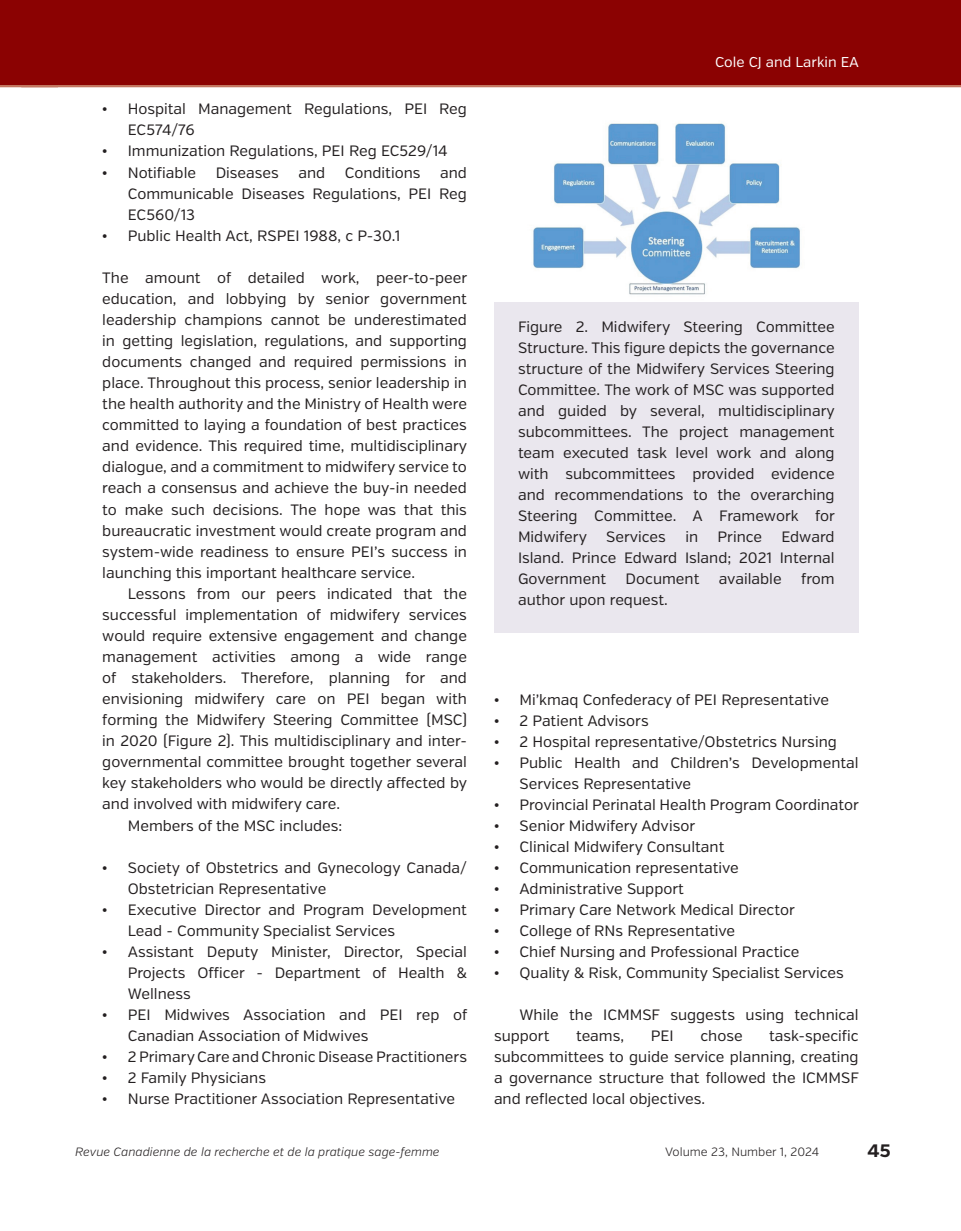
<style>
.page{position:relative;width:961px;height:1231px;background:#fff}
.page>*{position:absolute;margin:0;border:0;box-sizing:border-box;transform-origin:0 0}
.t1{font:700 18px "Verb";color:#231f20}
.t2{font:15px/21px "Verb";color:#231f20}
.t3{font:14.25px "Verb";color:#fff}
.t4{font:italic 300 12px "Verb";color:#231f20}
.t5{font:300 12px "Verb";color:#231f20}
.s1{font-family:"Times New Roman"}
</style>
<div class="page">
<hr style="left:21px;top:84px;width:940px;height:3px;background:#c27660">
<div style="left:21px;top:0;width:940px;height:84px;background:#8b0202"></div>
<hr style="left:0;top:84px;width:58px;height:3px;background:#c27660">
<div style="left:0;top:0;width:58px;height:84px;background:#8b0202"></div>
<img style="left:533px;top:123px;width:267px;height:172px">
<div style="left:494px;top:302px;width:364px;height:330px;background:#eae7ee"></div>
<p class="t2" style="left:128px;top:99px;width:341px;text-indent:-26px"><span class="s1">•</span> Hospital Management Regulations, PEI Reg<br>EC574/76</p>
<p class="t2" style="left:102px;top:141px;width:347px"><span class="s1">•</span> Immunization Regulations, PEI Reg EC529/14</p>
<p class="t2" style="left:102px;top:162px;width:95px"><span class="s1">•</span> Notifiable</p>
<p class="t2" style="left:216px;top:162px;width:65px">Diseases</p>
<p class="t2" style="left:298px;top:162px;width:28px">and</p>
<p class="t2" style="left:345px;top:162px;width:77px">Conditions</p>
<p class="t2" style="left:128px;top:162px;width:341px;text-align:justify;text-indent:312px">and Communicable Diseases Regulations, PEI Reg EC560/13</p>
<p class="t2" style="left:102px;top:225px;width:299px"><span class="s1">•</span> Public Health Act, RSPEI 1988, c P-30.1</p>
<p class="t2" style="left:102px;top:267px;width:366px;text-align:justify">The amount of detailed work, peer-to-peer education, and lobbying by senior government leadership champions cannot be underestimated in getting legislation, regulations, and supporting documents changed and required permissions in place. Throughout this process, senior leadership in the health authority and the Ministry of Health were committed to laying a foundation of best practices and evidence. This required time, multidisciplinary dialogue, and a commitment to midwifery service to reach a consensus and achieve the buy-in needed to make such decisions. The hope was that this bureaucratic investment would create program and system-wide readiness to ensure PEI’s success in launching this important healthcare service.</p>
<p class="t2" style="left:128px;top:583px;width:340px">Lessons from our peers indicated that the</p>
<p class="t2" style="left:102px;top:604px;width:366px">successful implementation of midwifery services</p>
<p class="t2" style="left:102px;top:625px;width:366px">would require extensive engagement and change</p>
<p class="t2" style="left:102px;top:646px;width:366px">management activities among a wide range</p>
<p class="t2" style="left:102px;top:667px;width:366px">of stakeholders. Therefore, planning for and</p>
<p class="t2" style="left:102px;top:688px;width:366px">envisioning midwifery care on PEI began with</p>
<p class="t2" style="left:102px;top:709px;width:366px">forming the Midwifery Steering Committee (MSC)</p>
<p class="t2" style="left:102px;top:730px;width:366px">in 2020 (Figure 2). This multidisciplinary and inter-</p>
<p class="t2" style="left:102px;top:752px;width:366px">governmental committee brought together several</p>
<p class="t2" style="left:102px;top:773px;width:366px">key stakeholders who would be directly affected by</p>
<p class="t2" style="left:102px;top:794px;width:239px">and involved with midwifery care.</p>
<p class="t2" style="left:128px;top:815px;width:216px">Members of the MSC includes:</p>
<p class="t2" style="left:128px;top:857px;width:340px;text-indent:-26px"><span class="s1">•</span> Society of Obstetrics and Gynecology Canada/<br>Obstetrician Representative</p>
<p class="t2" style="left:128px;top:899px;width:341px;text-indent:-26px"><span class="s1">•</span> Executive Director and Program Development<br>Lead - Community Specialist Services</p>
<p class="t2" style="left:128px;top:941px;width:341px;text-align:justify;text-indent:-26px"><span class="s1">•</span> Assistant Deputy Minister, Director, Special Projects Officer - Department of Health &amp; Wellness</p>
<p class="t2" style="left:128px;top:1004px;width:341px;text-indent:-26px"><span class="s1">•</span> PEI Midwives Association and PEI rep of<br>Canadian Association of Midwives</p>
<p class="t2" style="left:102px;top:1046px;width:366px"><span class="s1">•</span> 2 Primary Care and Chronic Disease Practitioners</p>
<p class="t2" style="left:102px;top:1067px;width:165px"><span class="s1">•</span> 2 Family Physicians</p>
<p class="t2" style="left:102px;top:1088px;width:354px"><span class="s1">•</span> Nurse Practitioner Association Representative</p>
<p class="t3" style="left:715px;top:54px;width:145px">Cole CJ and Larkin EA</p>
<p class="t2" style="left:518px;top:317px;width:318px;text-align:justify">Figure 2. Midwifery Steering Committee Structure. This figure depicts the governance structure of the Midwifery Services Steering Committee. The work of MSC was supported and guided by several, multidisciplinary subcommittees. The project management team executed task level work and along with subcommittees provided evidence and recommendations to the overarching Steering Committee. A Framework for Midwifery</p>
<p class="t2" style="left:518px;top:527px;width:318px;text-align:justify;text-indent:263px">Edward Island. Prince Edward Island; 2021 Internal Government</p>
<p class="t2" style="left:606px;top:527px;width:61px">Services</p>
<p class="t2" style="left:685px;top:527px;width:14px">in</p>
<p class="t2" style="left:717px;top:527px;width:46px">Prince</p>
<p class="t2" style="left:625px;top:569px;width:75px">Document</p>
<p class="t2" style="left:718px;top:569px;width:64px">available</p>
<p class="t2" style="left:801px;top:569px;width:35px">from</p>
<p class="t2" style="left:518px;top:590px;width:151px">author upon request.</p>
<p class="t2" style="left:494px;top:689px;width:337px"><span class="s1">•</span> Mi’kmaq Confederacy of PEI Representative</p>
<p class="t2" style="left:494px;top:710px;width:156px"><span class="s1">•</span> 2 Patient Advisors</p>
<p class="t2" style="left:494px;top:731px;width:344px"><span class="s1">•</span> 2 Hospital representative/Obstetrics Nursing</p>
<p class="t2" style="left:519px;top:752px;width:341px;text-indent:-26px"><span class="s1">•</span> Public Health and Children’s Developmental<br>Services Representative</p>
<p class="t2" style="left:494px;top:794px;width:366px"><span class="s1">•</span> Provincial Perinatal Health Program Coordinator</p>
<p class="t2" style="left:494px;top:815px;width:203px"><span class="s1">•</span> Senior Midwifery Advisor</p>
<p class="t2" style="left:494px;top:836px;width:232px"><span class="s1">•</span> Clinical Midwifery Consultant</p>
<p class="t2" style="left:494px;top:857px;width:246px"><span class="s1">•</span> Communication representative</p>
<p class="t2" style="left:494px;top:878px;width:191px"><span class="s1">•</span> Administrative Support</p>
<p class="t2" style="left:494px;top:899px;width:302px"><span class="s1">•</span> Primary Care Network Medical Director</p>
<p class="t2" style="left:494px;top:920px;width:243px"><span class="s1">•</span> College of RNs Representative</p>
<p class="t2" style="left:494px;top:941px;width:307px"><span class="s1">•</span> Chief Nursing and Professional Practice</p>
<p class="t2" style="left:494px;top:962px;width:351px"><span class="s1">•</span> Quality &amp; Risk, Community Specialist Services</p>
<p class="t2" style="left:494px;top:1004px;width:366px;text-indent:26px">While the ICMMSF suggests using technical support</p>
<p class="t2" style="left:494px;top:1025px;width:366px;text-align:justify;text-indent:275px">task-specific subcommittees to guide service planning, creating a governance structure that followed the ICMMSF and reflected local objectives.</p>
<p class="t2" style="left:576px;top:1025px;width:50px">teams,</p>
<p class="t2" style="left:651px;top:1025px;width:24px">PEI</p>
<p class="t2" style="left:700px;top:1025px;width:44px">chose</p>
<p class="t4" style="left:75px;top:1144px;width:366px">Revue Canadienne de la recherche et de la pratique sage-femme</p>
<p class="t5" style="left:665px;top:1144px;width:156px">Volume 23, Number 1, 2024</p>
<p class="t1" style="left:867px;top:1139px;width:25px">45</p>
</div>
